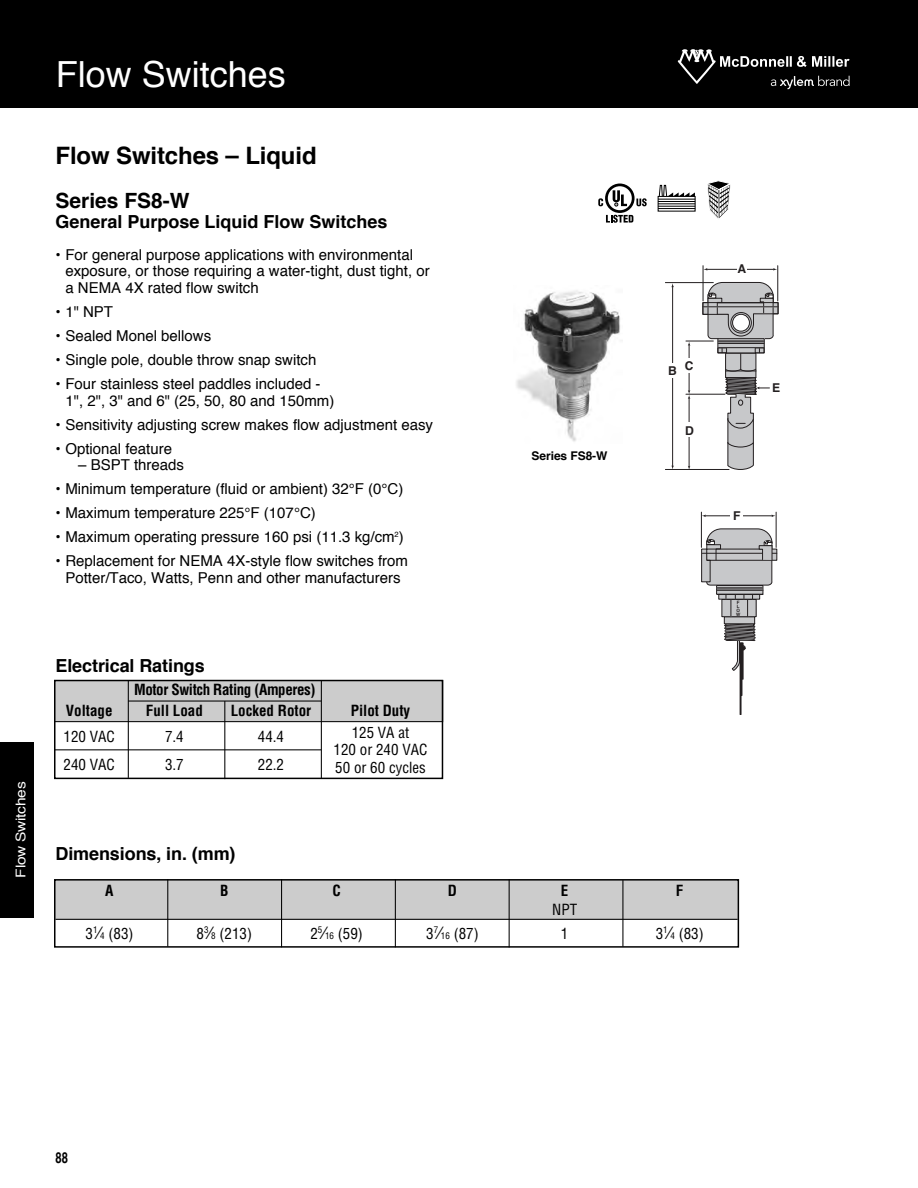
<style>
.page{position:relative;width:918px;height:1188px;background:#fff}
.page>*{position:absolute;margin:0;border:0;box-sizing:border-box;transform-origin:0 0}
.t1{font:36px "Helvetica";color:#fff}
.t2{font:700 24px "Helvetica";letter-spacing:-.005em;color:#000}
.t3{font:700 21px "Helvetica";color:#000}
.t4{font:700 18px "Helvetica";color:#000}
.t5{font:15px/16.5px "Helvetica";color:#000}
.t6{font:condensed 15px/17.7px "Helvetica";color:#000}
.t7{font:700 condensed 15px "Helvetica";color:#000}
.t8{font:700 condensed 15px "Helvetica";letter-spacing:-.025em;color:#000}
.t9{font:700 15px "Helvetica";color:#000;scale:.75 1}
.t10{font:13.5px "Helvetica";letter-spacing:-.015em;color:#fff;scale:1.15 1}
.t11{font:700 12.15px "Helvetica";color:#231f20}
.t12{font:700 12px "Helvetica";letter-spacing:-.005em;color:#000}
.t13{font:700 4.5px/3.9px "Helvetica";color:#231f20}
.s1{font-size:16.5px}
.s2{font-size:9px}
</style>
<div class="page">
<div style="left:0;top:0;width:918px;height:108px;background:#000"></div>
<svg style="left:678px;top:49px;width:172px;height:40px"></svg>
<img style="left:516px;top:290px;width:104px;height:152px">
<div style="left:54px;top:879px;width:684px;height:41px;background:#ccc"></div>
<div style="left:54px;top:879px;width:685px;height:69px;border:2px solid #000"></div>
<hr style="left:56px;top:919px;width:682px;height:1px;background:#000">
<hr style="left:167px;top:879px;width:1px;height:68px;background:#000">
<hr style="left:281px;top:879px;width:1px;height:68px;background:#000">
<hr style="left:395px;top:879px;width:1px;height:68px;background:#000">
<hr style="left:622px;top:880px;width:1px;height:67px;background:#000">
<hr style="left:509px;top:879px;width:1px;height:68px;background:#000">
<div style="left:54px;top:680px;width:389px;height:41px;background:#ccc"></div>
<div style="left:54px;top:680px;width:389px;height:99px;border:2px solid #000"></div>
<hr style="left:128px;top:701px;width:193px;height:1px;background:#000">
<hr style="left:321px;top:680px;width:1px;height:99px;background:#000">
<hr style="left:54px;top:721px;width:389px;height:1px;background:#000">
<hr style="left:54px;top:749px;width:267px;height:1px;background:#000">
<hr style="left:128px;top:680px;width:1px;height:98px;background:#000">
<hr style="left:224px;top:701px;width:1px;height:78px;background:#000">
<svg style="left:707px;top:180px;width:24px;height:39px"></svg>
<svg style="left:660px;top:198px;width:33px;height:12px"></svg>
<hr style="left:658px;top:199px;width:37px;height:1px;background:#000">
<hr style="left:658px;top:201px;width:37px;height:1px;background:#000">
<hr style="left:658px;top:204px;width:37px;height:1px;background:#000">
<hr style="left:658px;top:206px;width:37px;height:1px;background:#000">
<hr style="left:658px;top:208px;width:37px;height:1px;background:#000">
<svg style="left:658px;top:185px;width:37px;height:12px"></svg>
<div style="left:0;top:742px;width:34px;height:175px;background:#000"></div>
<div style="left:740px;top:643px;width:1px;height:72px;border:1px solid #231f20"></div>
<div style="left:741px;top:643px;width:1px;height:53px;border:1px solid #231f20"></div>
<div style="left:742px;top:643px;width:1px;height:36px;border:1px solid #231f20"></div>
<hr style="left:672px;top:286px;width:1px;height:181px;background:#231f20">
<hr style="left:706px;top:269px;width:68px;height:1px;background:#231f20">
<hr style="left:777px;top:266px;width:1px;height:35px;background:#231f20">
<hr style="left:703px;top:266px;width:1px;height:35px;background:#231f20">
<hr style="left:705px;top:515px;width:68px;height:1px;background:#231f20">
<hr style="left:776px;top:512px;width:1px;height:35px;background:#231f20">
<hr style="left:701px;top:512px;width:1px;height:35px;background:#231f20">
<hr style="left:665px;top:282px;width:48px;height:1px;background:#231f20">
<hr style="left:665px;top:469px;width:64px;height:1px;background:#231f20">
<svg style="left:718px;top:589px;width:43px;height:4px"></svg>
<div style="left:719px;top:594px;width:41px;height:5px;background:#c7c8ca"></div>
<div style="left:718px;top:594px;width:42px;height:6px;border:1px solid #231f20"></div>
<svg style="left:722px;top:595px;width:35px;height:76px"></svg>
<hr style="left:717px;top:590px;width:46px;height:1px;background:#231f20">
<hr style="left:717px;top:587px;width:45px;height:1px;background:#231f20">
<hr style="left:717px;top:588px;width:46px;height:1px;background:#231f20">
<hr style="left:717px;top:594px;width:46px;height:1px;background:#231f20">
<div style="left:737px;top:264px;width:10px;height:10px;background:#fff"></div>
<div style="left:730px;top:511px;width:13px;height:10px;background:#fff"></div>
<div style="left:667px;top:364px;width:10px;height:14px;background:#fff"></div>
<svg style="left:701px;top:528px;width:76px;height:58px;background:#b5b5b7"></svg>
<svg style="left:686px;top:282px;width:93px;height:188px"></svg>
<svg style="left:606px;top:215px;width:27px;height:8px"></svg>
<svg style="left:636px;top:198px;width:11px;height:8px"></svg>
<svg style="left:605px;top:184px;width:30px;height:29px"></svg>
<svg style="left:608px;top:186px;width:24px;height:24px"></svg>
<svg style="left:613px;top:190px;width:14px;height:16px"></svg>
<svg style="left:598px;top:198px;width:5px;height:8px"></svg>
<p class="t10" style="left:15px;top:878px;width:85px;rotate:-90deg">Flow Switches</p>
<h1 class="t1" style="left:56px;top:59px;width:232px">Flow Switches</h1>
<h2 class="t2" style="left:56px;top:145px;width:263px">Flow Switches – Liquid</h2>
<h3 class="t3" style="left:56px;top:192px;width:136px">Series FS8-W</h3>
<p class="t4" style="left:56px;top:214px;width:334px">General Purpose Liquid Flow Switches</p>
<p class="t5" style="left:65px;top:247px;width:366px;text-indent:-10px">• For general purpose applications with environmental exposure, or those requiring a water-tight, dust tight, or a NEMA 4X rated flow switch</p>
<p class="t5" style="left:56px;top:305px;width:59px">• 1" NPT</p>
<p class="t5" style="left:56px;top:329px;width:157px">• Sealed Monel bellows</p>
<p class="t5" style="left:56px;top:353px;width:262px">• Single pole, double throw snap switch</p>
<p class="t5" style="left:65px;top:377px;width:270px;text-indent:-10px">• Four stainless steel paddles included -<br>1", 2", 3" and 6" (25, 50, 80 and 150mm)</p>
<p class="t5" style="left:56px;top:417px;width:379px">• Sensitivity adjusting screw makes flow adjustment easy</p>
<p class="t5" style="left:56px;top:441px;width:118px">• Optional feature</p>
<p class="t5" style="left:78px;top:458px;width:107px">– BSPT threads</p>
<p class="t5" style="left:56px;top:482px;width:349px">• Minimum temperature (fluid or ambient) 32°F (0°C)</p>
<p class="t5" style="left:56px;top:506px;width:262px">• Maximum temperature 225°F (107°C)</p>
<p class="t5" style="left:56px;top:530px;width:350px">• Maximum operating pressure 160 psi (11.3 kg/cm<sup>2</sup>)</p>
<p class="t5" style="left:55px;top:554px;width:354px;text-align:center">• Replacement for NEMA 4X-style flow switches from<br>Potter/Taco, Watts, Penn and other manufacturers</p>
<p class="t4" style="left:56px;top:658px;width:151px">Electrical Ratings</p>
<p class="t8" style="left:134px;top:681px;width:183px">Motor Switch Rating (Amperes)</p>
<p class="t7" style="left:66px;top:702px;width:48px">Voltage</p>
<p class="t7" style="left:146px;top:702px;width:59px">Full Load</p>
<p class="t7" style="left:231px;top:702px;width:82px">Locked Rotor</p>
<p class="t7" style="left:351px;top:702px;width:61px">Pilot Duty</p>
<p class="t6" style="left:64px;top:728px;width:53px">120 VAC</p>
<p class="t6" style="left:165px;top:728px;width:20px">7.4</p>
<p class="t6" style="left:258px;top:728px;width:28px">44.4</p>
<p class="t6" style="left:352px;top:724px;width:59px">125 VA at</p>
<p class="t6" style="left:64px;top:756px;width:53px">240 VAC</p>
<p class="t6" style="left:165px;top:756px;width:20px">3.7</p>
<p class="t6" style="left:258px;top:756px;width:28px">22.2</p>
<p class="t6" style="left:334px;top:741px;width:95px">120 or 240 VAC<br>50 or 60 cycles</p>
<p class="t12" style="left:532px;top:450px;width:77px">Series FS8-W</p>
<p class="t11" style="left:668px;top:361px;width:10px">B</p>
<p class="t11" style="left:685px;top:356px;width:10px">C</p>
<p class="t11" style="left:685px;top:420px;width:10px">D</p>
<p class="t4" style="left:56px;top:847px;width:182px">Dimensions, in. (mm)</p>
<p class="t7" style="left:105px;top:882px;width:10px">A</p>
<p class="t7" style="left:220px;top:882px;width:10px">B</p>
<p class="t7" style="left:332px;top:882px;width:10px">C</p>
<p class="t7" style="left:448px;top:882px;width:11px">D</p>
<p class="t7" style="left:561px;top:882px;width:9px">E</p>
<p class="t7" style="left:676px;top:882px;width:9px">F</p>
<p class="t6" style="left:552px;top:901px;width:27px">NPT</p>
<p class="t6" style="left:85px;top:925px;width:50px">3<sup>1</sup><span class="s1">⁄</span><span class="s2">4</span> (83)</p>
<p class="t6" style="left:197px;top:925px;width:57px">8<sup>3</sup><span class="s1">⁄</span><span class="s2">8</span> (213)</p>
<p class="t6" style="left:310px;top:925px;width:54px">2<sup>5</sup><span class="s1">⁄</span><span class="s2">16</span> (59)</p>
<p class="t6" style="left:426px;top:925px;width:54px">3<sup>7</sup><span class="s1">⁄</span><span class="s2">16</span> (87)</p>
<p class="t6" style="left:561px;top:925px;width:9px">1</p>
<p class="t6" style="left:656px;top:925px;width:50px">3<sup>1</sup><span class="s1">⁄</span><span class="s2">4</span> (83)</p>
<p class="t11" style="left:737px;top:259px;width:10px">A</p>
<p class="t11" style="left:772px;top:378px;width:10px">E</p>
<p class="t11" style="left:733px;top:506px;width:9px">F</p>
<p class="t13" style="left:736px;top:600px;width:6px">F<br>L<br>O<br>W</p>
<p class="t9" style="left:56px;top:1152px;width:18px">88</p>
</div>
